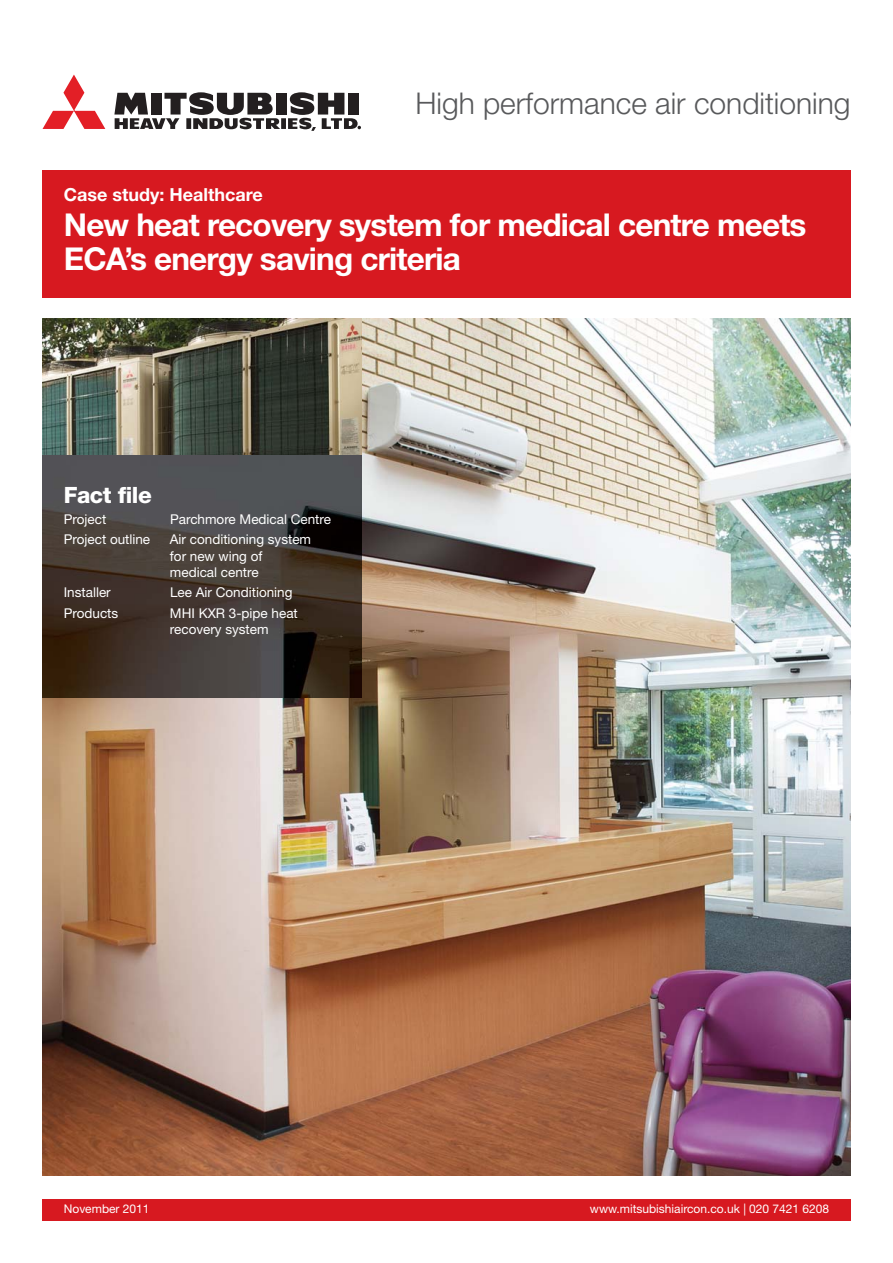
<style>
.page{position:relative;width:893px;height:1263px;background:#fff}
.page>*{position:absolute;margin:0;border:0;box-sizing:border-box;transform-origin:0 0}
.t1{font:700 31.5px/34.5px "Helvetica Neue";letter-spacing:-.025em;color:#fff}
.t2{font:300 30px "Helvetica Neue";color:#58595b}
.t3{font:800 22.5px "Helvetica Neue";letter-spacing:-.02em;color:#fff}
.t4{font:700 18px "Helvetica Neue";color:#fff}
.t5{font:13.5px/16.2px "Helvetica Neue";color:#fff}
.t6{font:12px "Helvetica Neue";color:#fff}
</style>
<div class="page">
<img style="left:43px;top:319px;width:807px;height:857px">
<div style="left:43px;top:170px;width:807px;height:127px;background:#d71920"></div>
<div style="left:43px;top:1199px;width:807px;height:21px;background:#d71920"></div>
<img style="left:43px;top:455px;width:318px;height:242px">
<div style="left:281px;top:118px;width:5px;height:11px;background:#231f20"></div>
<div style="left:276px;top:93px;width:10px;height:22px;background:#231f20"></div>
<svg style="left:114px;top:92px;width:166px;height:37px"></svg>
<svg style="left:288px;top:92px;width:73px;height:39px"></svg>
<svg style="left:43px;top:75px;width:62px;height:54px"></svg>
<img style="left:43px;top:319px;width:318px;height:136px">
<h2 class="t2" style="left:415px;top:93px;width:437px">High performance air conditioning</h2>
<h3 class="t4" style="left:64px;top:189px;width:200px">Case study: Healthcare</h3>
<h1 class="t1" style="left:64px;top:210px;width:744px">New heat recovery system for medical centre meets<br>ECA’s energy saving criteria</h1>
<h3 class="t3" style="left:64px;top:487px;width:90px">Fact file</h3>
<p class="t5" style="left:64px;top:512px;width:44px">Project</p>
<p class="t5" style="left:170px;top:512px;width:162px">Parchmore Medical Centre</p>
<p class="t5" style="left:64px;top:533px;width:88px">Project outline</p>
<p class="t5" style="left:170px;top:533px;width:143px">Air conditioning system for new wing of medical centre</p>
<p class="t5" style="left:64px;top:586px;width:48px">Installer</p>
<p class="t5" style="left:170px;top:586px;width:124px">Lee Air Conditioning</p>
<p class="t5" style="left:64px;top:606px;width:56px">Products</p>
<p class="t5" style="left:170px;top:606px;width:129px">MHI KXR 3-pipe heat recovery system</p>
<p class="t6" style="left:64px;top:1204px;width:87px">November 2011</p>
<p class="t6" style="left:590px;top:1204px;width:241px">www.mitsubishiaircon.co.uk | 020 7421 6208</p>
</div>
